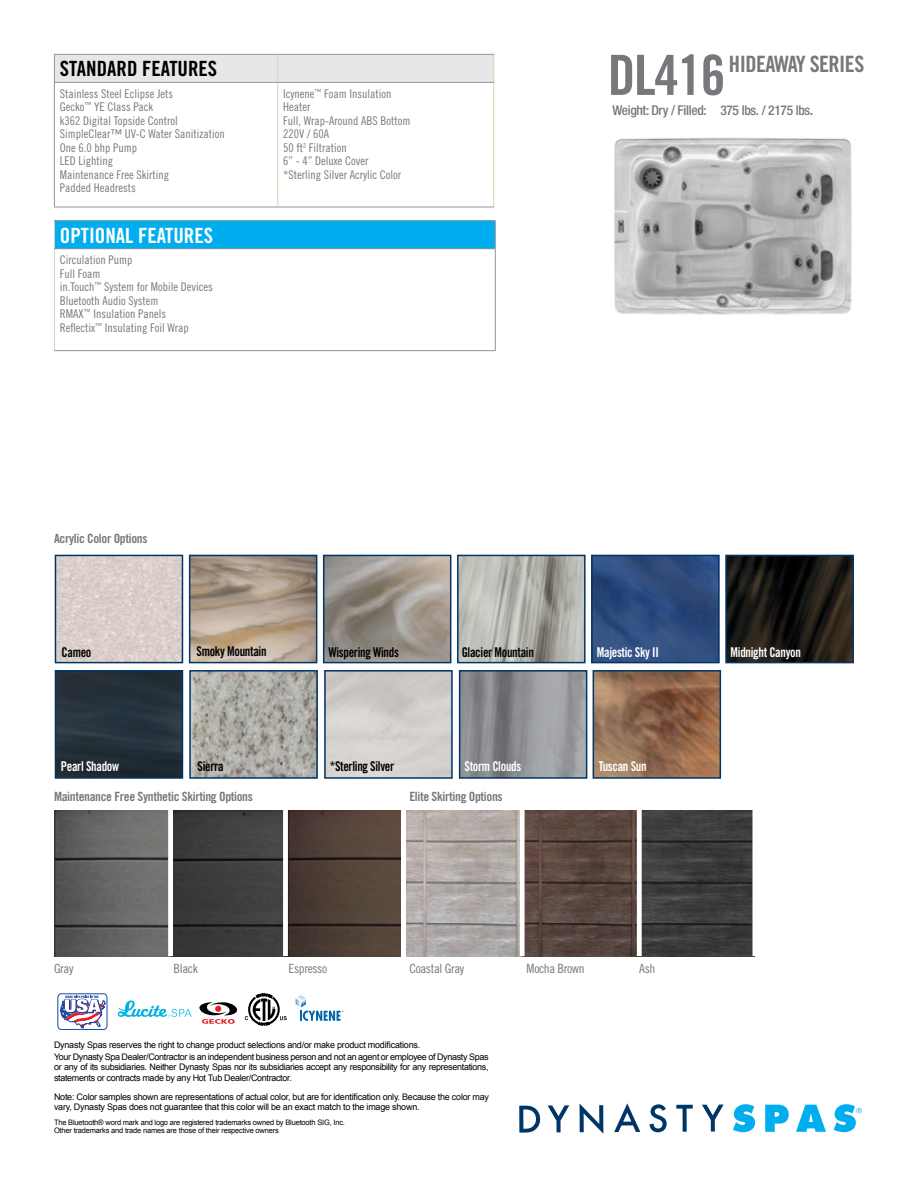
<style>
.page{position:relative;width:918px;height:1188px;background:#fff}
.page>*{position:absolute;margin:0;border:0;box-sizing:border-box;transform-origin:0 0}
.t1{font:55.5px "Trade Gothic Bold Cond Twenty";letter-spacing:-.025em;color:#77787b}
.t2{font:22.5px "Trade Gothic Bold Cond Twenty";letter-spacing:-.025em;color:#77787b}
.t3{font:21px "Trade Gothic Bold Cond Twenty";color:#fff}
.t4{font:21px "Trade Gothic Bold Cond Twenty";color:#000}
.t5{font:13.5px "Trade Gothic Bold Cond Twenty";letter-spacing:-.025em;color:#000;scale:.92 1}
.t6{font:13.5px "Trade Gothic Bold Cond Twenty";letter-spacing:-.025em;color:#fff;scale:.92 1}
.t7{font:500 condensed 13.5px "Helvetica Neue";letter-spacing:-.025em;color:#77787b}
.t8{font:12.75px "Trade Gothic Bold Cond Twenty";letter-spacing:-.025em;color:#77787b}
.t9{font:12.75px "Trade Gothic Cond Eighteen";letter-spacing:-.025em;color:#77787b}
.t10{font:12px/13.5px "Trade Gothic Cond Eighteen";color:#77787b}
.t11{font:9px/12px "Arial";letter-spacing:-.035em;color:#000}
.t12{font:7.5px/7.5px "Arial";letter-spacing:-.025em;color:#000}
.s1{font-size:15px}
</style>
<div class="page">
<div style="left:55px;top:221px;width:440px;height:28px;background:#00aeef"></div>
<svg style="left:54px;top:221px;width:1px;height:27px"></svg>
<hr style="left:54px;top:249px;width:1px;height:101px;background:#d4d7b5">
<hr style="left:54px;top:350px;width:442px;height:1px;background:#939598">
<hr style="left:495px;top:249px;width:1px;height:101px;background:#939598">
<hr style="left:54px;top:220px;width:442px;height:1px;background:#939598">
<svg style="left:495px;top:221px;width:1px;height:27px"></svg>
<hr style="left:54px;top:248px;width:442px;height:1px;background:#939598">
<svg style="left:57px;top:993px;width:50px;height:36px"></svg>
<svg style="left:733px;top:1104px;width:22px;height:28px"></svg>
<svg style="left:765px;top:1105px;width:24px;height:27px"></svg>
<svg style="left:796px;top:1105px;width:30px;height:27px"></svg>
<svg style="left:519px;top:1106px;width:21px;height:27px"></svg>
<svg style="left:548px;top:1105px;width:21px;height:27px"></svg>
<svg style="left:580px;top:1104px;width:23px;height:30px"></svg>
<svg style="left:614px;top:1103px;width:26px;height:29px"></svg>
<svg style="left:649px;top:1104px;width:18px;height:28px"></svg>
<svg style="left:676px;top:1105px;width:17px;height:27px"></svg>
<svg style="left:702px;top:1105px;width:22px;height:27px"></svg>
<svg style="left:834px;top:1104px;width:28px;height:28px"></svg>
<svg style="left:245px;top:994px;width:42px;height:31px"></svg>
<svg style="left:118px;top:1000px;width:74px;height:17px"></svg>
<svg style="left:199px;top:1002px;width:38px;height:22px"></svg>
<svg style="left:296px;top:995px;width:48px;height:26px"></svg>
<img style="left:54px;top:810px;width:347px;height:146px">
<div style="left:283px;top:806px;width:5px;height:150px;background:#fff"></div>
<div style="left:168px;top:806px;width:5px;height:150px;background:#fff"></div>
<img style="left:462px;top:673px;width:122px;height:103px">
<div style="left:459px;top:670px;width:128px;height:109px;border:2px solid #003568"></div>
<img style="left:596px;top:673px;width:122px;height:103px">
<div style="left:593px;top:670px;width:128px;height:109px;border:2px solid #003568"></div>
<img style="left:192px;top:558px;width:122px;height:102px">
<div style="left:189px;top:555px;width:128px;height:108px;border:2px solid #003568"></div>
<img style="left:192px;top:673px;width:123px;height:103px">
<div style="left:189px;top:670px;width:129px;height:109px;border:2px solid #003568"></div>
<img style="left:326px;top:558px;width:122px;height:102px">
<div style="left:323px;top:555px;width:128px;height:108px;border:2px solid #003568"></div>
<img style="left:58px;top:558px;width:122px;height:102px">
<div style="left:55px;top:555px;width:128px;height:108px;border:2px solid #003568"></div>
<img style="left:58px;top:673px;width:122px;height:103px">
<div style="left:55px;top:670px;width:128px;height:109px;border:2px solid #003568"></div>
<div style="left:324px;top:670px;width:129px;height:109px;border:2px solid #003568"></div>
<img style="left:728px;top:558px;width:123px;height:102px">
<div style="left:725px;top:555px;width:129px;height:108px;border:2px solid #003568"></div>
<img style="left:460px;top:558px;width:123px;height:102px">
<div style="left:457px;top:555px;width:129px;height:108px;border:2px solid #003568"></div>
<img style="left:594px;top:558px;width:123px;height:102px">
<div style="left:591px;top:555px;width:129px;height:108px;border:2px solid #003568"></div>
<svg style="left:55px;top:83px;width:438px;height:124px"></svg>
<hr style="left:277px;top:83px;width:1px;height:124px;background:#d4d7b5">
<hr style="left:493px;top:83px;width:1px;height:124px;background:#d4d7b5">
<hr style="left:54px;top:207px;width:224px;height:1px;background:#939598">
<hr style="left:278px;top:207px;width:216px;height:1px;background:#939598">
<hr style="left:54px;top:83px;width:1px;height:124px;background:#939598">
<div style="left:54px;top:54px;width:440px;height:28px;background:#e6e7e8"></div>
<hr style="left:278px;top:54px;width:216px;height:1px;background:#939598">
<hr style="left:54px;top:82px;width:224px;height:1px;background:#939598">
<hr style="left:278px;top:82px;width:216px;height:1px;background:#939598">
<img style="left:407px;top:810px;width:345px;height:146px">
<div style="left:637px;top:806px;width:5px;height:150px;background:#fff"></div>
<div style="left:520px;top:806px;width:5px;height:150px;background:#fff"></div>
<img style="left:614px;top:137px;width:238px;height:178px">
<h3 class="t4" style="left:60px;top:56px;width:159px">STANDARD FEATURES</h3>
<h3 class="t10" style="left:60px;top:87px;width:167px">Stainless Steel Eclipse Jets<br>Gecko<sup>™</sup> YE Class Pack<br>k362 Digital Topside Control<br>SimpleClear™ UV-C Water Sanitization<br>One 6.0 bhp Pump<br>LED Lighting<br>Maintenance Free Skirting<br>Padded Headrests</h3>
<h3 class="t10" style="left:283px;top:87px;width:129px">Icynene<sup>™</sup> Foam Insulation<br>Heater<br>Full, Wrap-Around ABS Bottom<br>220V / 60A<br>50 ft<sup>2</sup> Filtration<br>6” - 4” Deluxe Cover<br>*Sterling Silver Acrylic Color</h3>
<h3 class="t3" style="left:60px;top:222px;width:155px">OPTIONAL FEATURES</h3>
<h3 class="t10" style="left:60px;top:253px;width:154px">Circulation Pump<br>Full Foam<br>in.Touch<sup>™</sup> System for Mobile Devices<br>Bluetooth Audio System<br>RMAX<sup>™</sup> Insulation Panels<br>Reflectix<sup>™</sup> Insulating Foil Wrap</h3>
<h3 class="t8" style="left:54px;top:531px;width:95px">Acrylic Color Options</h3>
<h1 class="t1" style="left:608px;top:41px;width:119px">DL416</h1>
<h3 class="t7" style="left:612px;top:102px;width:203px">Weight: Dry / Filled: 375 lbs. / 2175 lbs<span class="s1">.</span></h3>
<h2 class="t2" style="left:729px;top:50px;width:137px">HIDEAWAY SERIES</h2>
<h3 class="t5" style="left:197px;top:643px;width:78px">Smoky Mountain</h3>
<h3 class="t5" style="left:62px;top:644px;width:34px">Cameo</h3>
<h3 class="t5" style="left:328px;top:644px;width:78px">Wispering Winds</h3>
<h3 class="t5" style="left:462px;top:644px;width:80px">Glacier Mountain</h3>
<h3 class="t6" style="left:597px;top:644px;width:69px">Majestic Sky II</h3>
<h3 class="t6" style="left:731px;top:644px;width:78px">Midnight Canyon</h3>
<h3 class="t6" style="left:61px;top:758px;width:65px">Pearl Shadow</h3>
<h3 class="t5" style="left:197px;top:758px;width:30px">Sierra</h3>
<h3 class="t5" style="left:330px;top:758px;width:72px">*Sterling Silver</h3>
<h3 class="t8" style="left:54px;top:788px;width:200px">Maintenance Free Synthetic Skirting Options</h3>
<h3 class="t6" style="left:464px;top:758px;width:63px">Storm Clouds</h3>
<h3 class="t6" style="left:599px;top:758px;width:54px">Tuscan Sun</h3>
<h3 class="t8" style="left:409px;top:788px;width:95px">Elite Skirting Options</h3>
<h3 class="t9" style="left:54px;top:961px;width:21px">Gray</h3>
<h3 class="t9" style="left:174px;top:961px;width:26px">Black</h3>
<h3 class="t9" style="left:289px;top:961px;width:40px">Espresso</h3>
<h3 class="t9" style="left:409px;top:961px;width:56px">Coastal Gray</h3>
<h3 class="t9" style="left:527px;top:961px;width:60px">Mocha Brown</h3>
<h3 class="t9" style="left:639px;top:961px;width:18px">Ash</h3>
<p class="t11" style="left:54px;top:1039px;width:436px">Dynasty Spas reserves the right to change product selections and/or make product modifications.<br>Your Dynasty Spa Dealer/Contractor is an independent business person and not an agent or employee of Dynasty Spas</p>
<p class="t11" style="left:54px;top:1062px;width:436px;line-height:10.5px">or any of its subsidiaries. Neither Dynasty Spas nor its subsidiaries accept any responsibility for any representations, statements or contracts made by any Hot Tub Dealer/Contractor.</p>
<p class="t11" style="left:54px;top:1091px;width:437px;line-height:10.8px">Note: Color samples shown are representations of actual color, but are for identification only. Because the color may vary, Dynasty Spas does not guarantee that this color will be an exact match to the image shown.</p>
<p class="t12" style="left:54px;top:1119px;width:293px">The Bluetooth® word mark and logo are registered trademarks owned by Bluetooth SIG, Inc.<br>Other trademarks and trade names are those of their respective owners</p>
</div>
